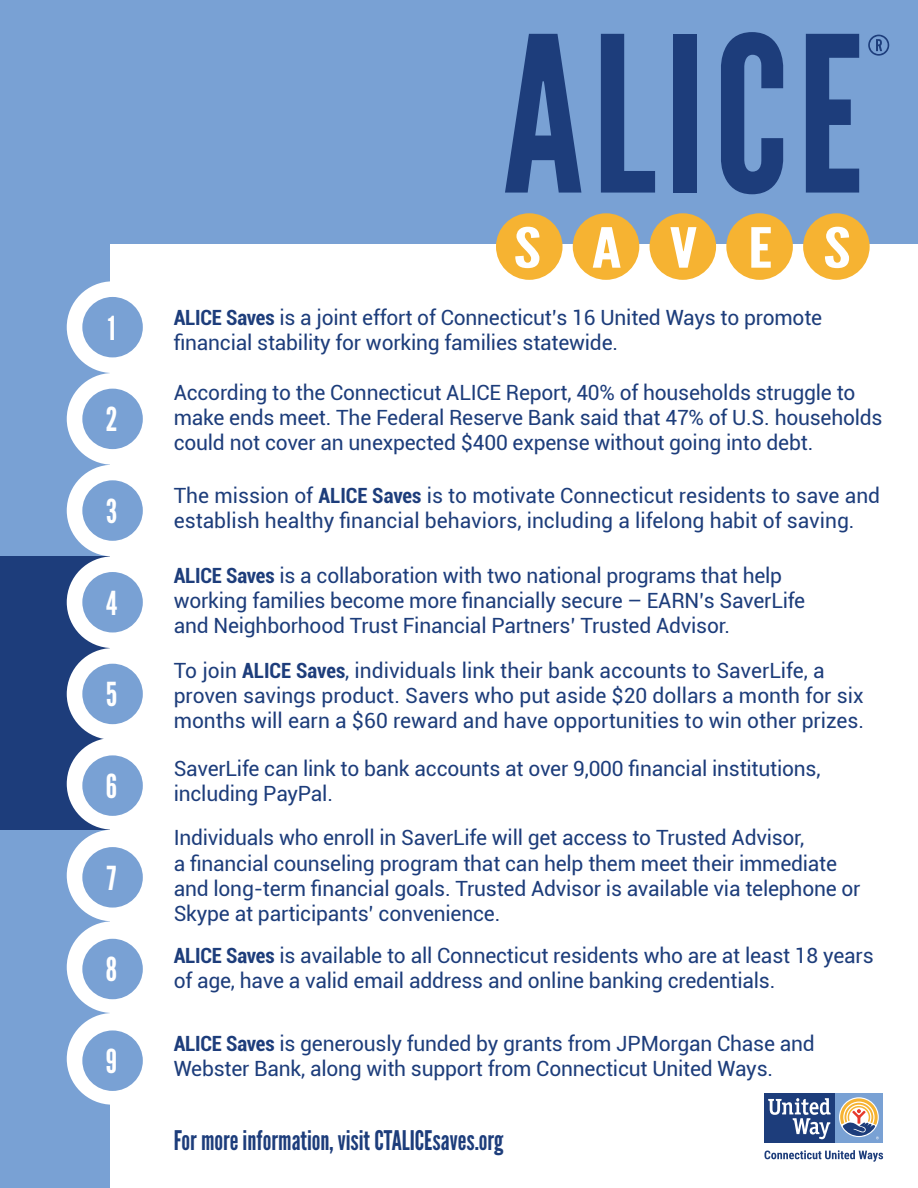
<style>
.page{position:relative;width:918px;height:1188px;background:#79a1d4}
.page>*{position:absolute;margin:0;border:0;box-sizing:border-box;transform-origin:0 0}
.t1{font:33px "League Gothic";color:#fff}
.t2{font:27px "League Gothic";color:#1d3d7b}
.t3{font:21px/25.2px "Roboto";letter-spacing:-.01em;color:#1d3d7b}
.s1{font-weight:700;font-stretch:condensed}
</style>
<div class="page">
<div style="left:0;top:556px;width:918px;height:274px;background:#1d3d7b"></div>
<div style="left:111px;top:244px;width:807px;height:944px;background:#fff"></div>
<svg style="left:765px;top:1150px;width:118px;height:12px"></svg>
<div style="left:835px;top:1093px;width:48px;height:49px;background:#79a1d4"></div>
<div style="left:765px;top:1093px;width:70px;height:49px;background:#1d3d7b"></div>
<svg style="left:839px;top:1097px;width:40px;height:40px"></svg>
<svg style="left:768px;top:1098px;width:63px;height:41px"></svg>
<svg style="left:840px;top:1098px;width:39px;height:41px"></svg>
<div style="left:67px;top:281px;width:91px;height:92px;background:#fff;border-radius:50%"></div>
<div style="left:82px;top:297px;width:61px;height:60px;background:#79a1d4;border-radius:50%"></div>
<div style="left:67px;top:373px;width:91px;height:92px;background:#fff;border-radius:50%"></div>
<div style="left:82px;top:389px;width:61px;height:60px;background:#79a1d4;border-radius:50%"></div>
<div style="left:67px;top:465px;width:91px;height:91px;background:#fff;border-radius:50%"></div>
<div style="left:82px;top:480px;width:61px;height:61px;background:#79a1d4;border-radius:50%"></div>
<div style="left:67px;top:556px;width:91px;height:92px;background:#fff;border-radius:50%"></div>
<div style="left:82px;top:572px;width:61px;height:60px;background:#79a1d4;border-radius:50%"></div>
<div style="left:67px;top:648px;width:91px;height:92px;background:#fff;border-radius:50%"></div>
<div style="left:82px;top:664px;width:61px;height:60px;background:#79a1d4;border-radius:50%"></div>
<div style="left:67px;top:738px;width:91px;height:92px;background:#fff;border-radius:50%"></div>
<div style="left:82px;top:755px;width:61px;height:61px;background:#79a1d4;border-radius:50%"></div>
<div style="left:67px;top:830px;width:91px;height:91px;background:#fff;border-radius:50%"></div>
<div style="left:82px;top:847px;width:61px;height:61px;background:#79a1d4;border-radius:50%"></div>
<div style="left:67px;top:921px;width:91px;height:92px;background:#fff;border-radius:50%"></div>
<div style="left:82px;top:939px;width:61px;height:60px;background:#79a1d4;border-radius:50%"></div>
<div style="left:67px;top:1013px;width:91px;height:92px;background:#fff;border-radius:50%"></div>
<div style="left:82px;top:1030px;width:61px;height:61px;background:#79a1d4;border-radius:50%"></div>
<div style="left:496px;top:213px;width:67px;height:67px;background:#f6b332;border-radius:50%"></div>
<div style="left:573px;top:213px;width:66px;height:67px;background:#f6b332;border-radius:50%"></div>
<div style="left:650px;top:213px;width:66px;height:67px;background:#f6b332;border-radius:50%"></div>
<div style="left:726px;top:213px;width:67px;height:67px;background:#f6b332;border-radius:50%"></div>
<div style="left:803px;top:213px;width:67px;height:67px;background:#f6b332;border-radius:50%"></div>
<svg style="left:515px;top:227px;width:24px;height:41px"></svg>
<svg style="left:593px;top:227px;width:28px;height:41px"></svg>
<svg style="left:670px;top:227px;width:27px;height:41px"></svg>
<svg style="left:751px;top:227px;width:20px;height:41px"></svg>
<svg style="left:825px;top:227px;width:24px;height:41px"></svg>
<svg style="left:505px;top:34px;width:76px;height:159px"></svg>
<svg style="left:601px;top:34px;width:54px;height:159px"></svg>
<div style="left:673px;top:34px;width:24px;height:159px;background:#1d3d7b"></div>
<svg style="left:721px;top:32px;width:62px;height:162px"></svg>
<svg style="left:806px;top:34px;width:53px;height:159px"></svg>
<svg style="left:868px;top:35px;width:21px;height:21px"></svg>
<h1 class="t1" style="left:108px;top:309px;width:9px">1</h1>
<h1 class="t1" style="left:106px;top:401px;width:13px">2</h1>
<h1 class="t1" style="left:106px;top:492px;width:13px">3</h1>
<h1 class="t1" style="left:106px;top:584px;width:13px">4</h1>
<h1 class="t1" style="left:106px;top:676px;width:13px">5</h1>
<p class="t3" style="left:174px;top:304px;width:650px"><span class="s1">ALICE Saves</span> is a joint effort of Connecticut’s 16 United Ways to promote financial stability for working families statewide.</p>
<p class="t3" style="left:174px;top:379px;width:710px">According to the Connecticut ALICE Report, 40% of households struggle to make ends meet. The Federal Reserve Bank said that 47% of U.S. households could not cover an unexpected $400 expense without going into debt.</p>
<p class="t3" style="left:174px;top:482px;width:708px">The mission of <span class="s1">ALICE Saves</span> is to motivate Connecticut residents to save and</p>
<p class="t3" style="left:174px;top:507px;width:682px">establish healthy financial behaviors, including a lifelong habit of saving.</p>
<p class="t3" style="left:174px;top:562px;width:633px"><span class="s1">ALICE Saves</span> is a collaboration with two national programs that help working families become more financially secure – EARN’s SaverLife and Neighborhood Trust Financial Partners’ Trusted Advisor.</p>
<p class="t3" style="left:174px;top:657px;width:692px">To join <span class="s1">ALICE Saves</span>, individuals link their bank accounts to SaverLife, a proven savings product. Savers who put aside $20 dollars a month for six months will earn a $60 reward and have opportunities to win other prizes.</p>
<p class="t3" style="left:174px;top:755px;width:648px">SaverLife can link to bank accounts at over 9,000 financial institutions,</p>
<h1 class="t1" style="left:106px;top:767px;width:13px">6</h1>
<p class="t3" style="left:174px;top:771px;width:632px;line-height:44px">including PayPal.<br>Individuals who enroll in SaverLife will get access to Trusted Advisor,</p>
<p class="t3" style="left:174px;top:850px;width:688px">a financial counseling program that can help them meet their immediate and long-term financial goals. Trusted Advisor is available via telephone or<br>Skype at participants’ convenience.</p>
<h1 class="t1" style="left:107px;top:859px;width:11px">7</h1>
<h1 class="t1" style="left:106px;top:951px;width:13px">8</h1>
<p class="t3" style="left:174px;top:942px;width:701px"><span class="s1">ALICE Saves</span> is available to all Connecticut residents who are at least 18 years of age, have a valid email address and online banking credentials.</p>
<p class="t3" style="left:174px;top:1030px;width:643px"><span class="s1">ALICE Saves</span> is generously funded by grants from JPMorgan Chase and</p>
<h1 class="t1" style="left:106px;top:1042px;width:13px">9</h1>
<p class="t3" style="left:174px;top:1055px;width:601px">Webster Bank, along with support from Connecticut United Ways.</p>
<p class="t2" style="left:174px;top:1125px;width:331px">For more information, visit CTALICEsaves.org</p>
</div>
